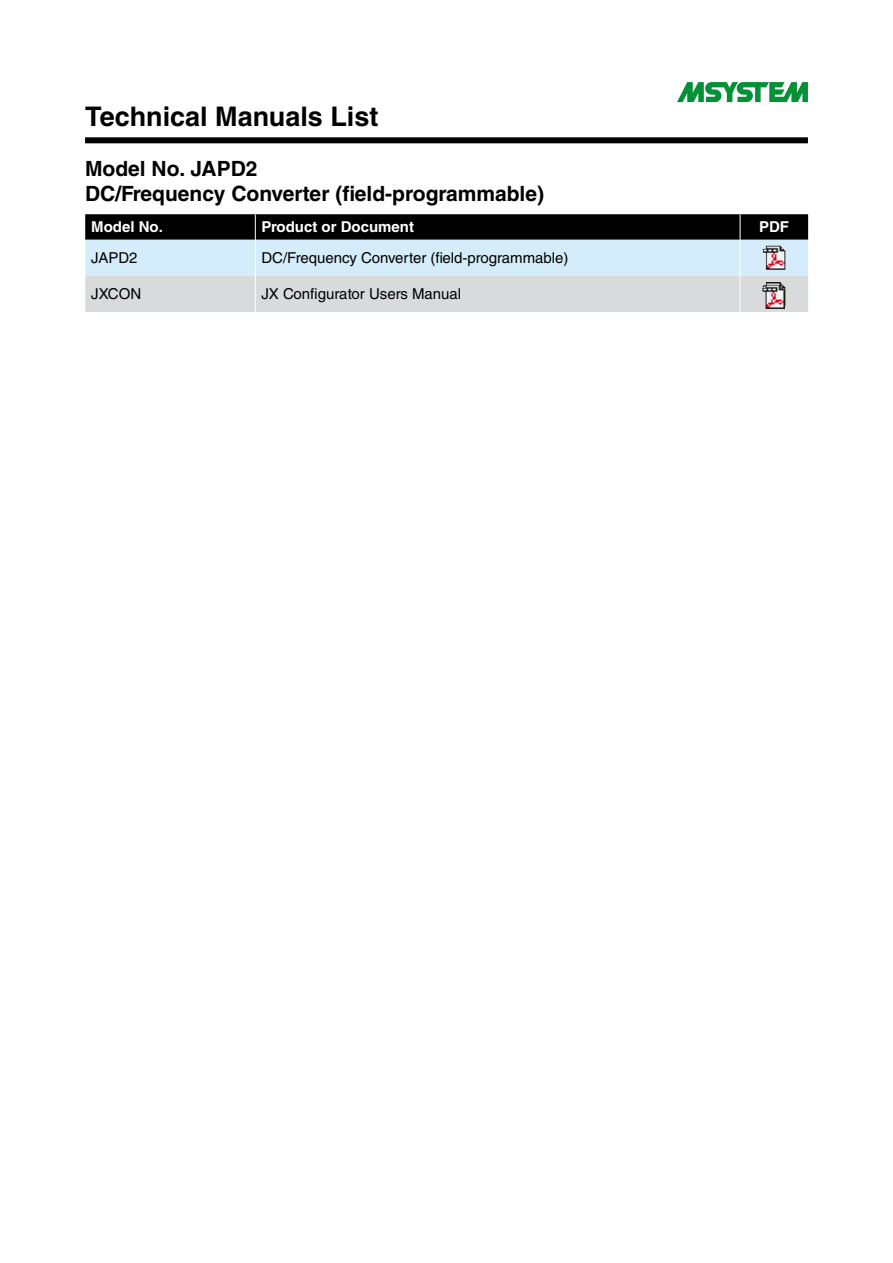
<style>
.page{position:relative;width:893px;height:1263px;background:#fff}
.page>*{position:absolute;margin:0;border:0;box-sizing:border-box;transform-origin:0 0}
.t1{font:700 27px "Helvetica LT Std";color:#000}
.t2{font:700 21px/25.2px "Helvetica LT Std";color:#000}
.t3{font:15px "Helvetica LT Std";color:#000}
.t4{font:700 15px "Helvetica LT Std";color:#fff}
</style>
<div class="page">
<svg style="left:85px;top:214px;width:723px;height:98px;background:#9ea7ad"></svg>
<hr style="left:255px;top:240px;width:1px;height:36px;background:#fff">
<hr style="left:740px;top:240px;width:1px;height:36px;background:#fff">
<hr style="left:255px;top:276px;width:1px;height:36px;background:#fff">
<hr style="left:740px;top:276px;width:1px;height:36px;background:#fff">
<img style="left:763px;top:246px;width:22px;height:24px">
<img style="left:763px;top:282px;width:22px;height:3px">
<div style="left:85px;top:137px;width:723px;height:6px;background:#000"></div>
<img style="left:762px;top:285px;width:23px;height:24px">
<svg style="left:677px;top:82px;width:131px;height:20px"></svg>
<h1 class="t1" style="left:85px;top:100px;width:295px">Technical Manuals List</h1>
<h2 class="t2" style="left:85px;top:156px;width:461px">Model No. JAPD2<br>DC/Frequency Converter (field-programmable)</h2>
<p class="t4" style="left:91px;top:218px;width:73px">Model No.</p>
<p class="t4" style="left:261px;top:218px;width:154px">Product or Document</p>
<p class="t4" style="left:759px;top:218px;width:32px">PDF</p>
<p class="t3" style="left:91px;top:249px;width:48px">JAPD2</p>
<p class="t3" style="left:261px;top:249px;width:308px">DC/Frequency Converter (field-programmable)</p>
<p class="t3" style="left:91px;top:285px;width:52px">JXCON</p>
<p class="t3" style="left:261px;top:285px;width:201px">JX Configurator Users Manual</p>
</div>
